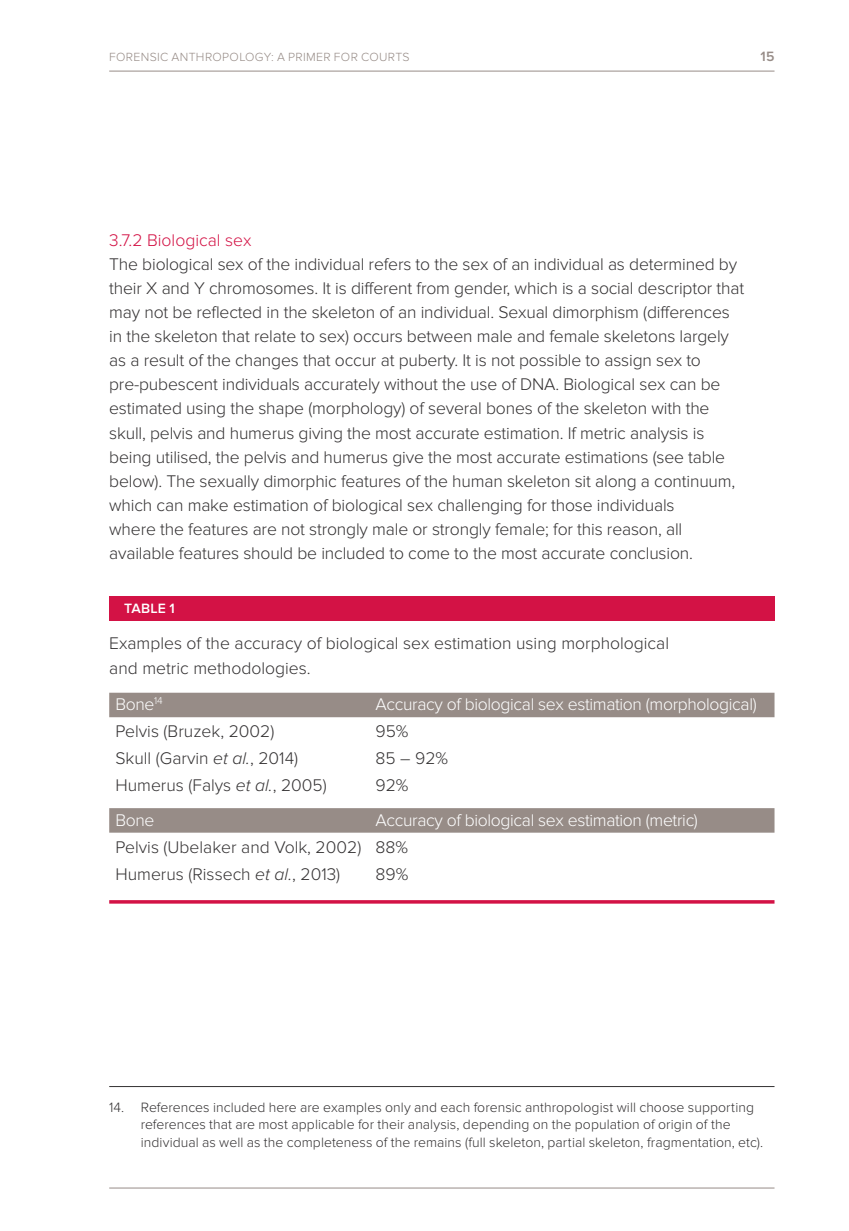
<style>
.page{position:relative;width:849px;height:1231px;background:#fff}
.page>*{position:absolute;margin:0;border:0;box-sizing:border-box;transform-origin:0 0}
.t1{font:300 17.5px/24.2px "Proxima Nova";letter-spacing:-.01em;color:#333132}
.t2{font:300 17.5px "Proxima Nova";letter-spacing:-.02em;color:#fff}
.t3{font:300 17.5px "Proxima Nova";color:#d31245}
.t4{font:300 14px/17.5px "Proxima Nova";letter-spacing:.005em;color:#333132}
.t5{font:600 14px "Proxima Nova";letter-spacing:.015em;color:#fff}
.t6{font:600 14px "Proxima Nova";color:#978c87}
.t7{font:300 12.25px "Proxima Nova";letter-spacing:.025em;color:#978c87}
.s1{font-style:italic}
</style>
<div class="page">
<hr style="left:109px;top:1187px;width:665px;height:1px;background:#978c87">
<hr style="left:109px;top:71px;width:665px;height:1px;background:#978c87">
<hr style="left:109px;top:1086px;width:665px;height:1px;background:#333132">
<div style="left:109px;top:595px;width:665px;height:25px;background:#d31245"></div>
<div style="left:109px;top:692px;width:665px;height:25px;background:#978c87"></div>
<div style="left:109px;top:808px;width:665px;height:24px;background:#978c87"></div>
<hr style="left:109px;top:900px;width:665px;height:3px;background:#d31245">
<p class="t7" style="left:109px;top:50px;width:302px">FORENSIC ANTHROPOLOGY: A PRIMER FOR COURTS</p>
<p class="t6" style="left:760px;top:48px;width:15px">15</p>
<p class="t3" style="left:109px;top:230px;width:144px">3.7.2 Biological sex</p>
<p class="t1" style="left:109px;top:252px;width:636px">The biological sex of the individual refers to the sex of an individual as determined by their X and Y chromosomes. It is different from gender, which is a social descriptor that may not be reflected in the skeleton of an individual. Sexual dimorphism (differences in the skeleton that relate to sex) occurs between male and female skeletons largely as a result of the changes that occur at puberty. It is not possible to assign sex to pre-pubescent individuals accurately without the use of DNA. Biological sex can be estimated using the shape (morphology) of several bones of the skeleton with the skull, pelvis and humerus giving the most accurate estimation. If metric analysis is being utilised, the pelvis and humerus give the most accurate estimations (see table below). The sexually dimorphic features of the human skeleton sit along a continuum, which can make estimation of biological sex challenging for those individuals<br>where the features are not strongly male or strongly female; for this reason, all available features should be included to come to the most accurate conclusion.</p>
<p class="t5" style="left:124px;top:600px;width:52px">TABLE 1</p>
<p class="t1" style="left:109px;top:631px;width:561px">Examples of the accuracy of biological sex estimation using morphological and metric methodologies.</p>
<p class="t2" style="left:115px;top:694px;width:49px">Bone<sup>14</sup></p>
<p class="t2" style="left:375px;top:694px;width:382px">Accuracy of biological sex estimation (morphological)</p>
<p class="t1" style="left:115px;top:719px;width:160px">Pelvis (Bruzek, 2002)</p>
<p class="t1" style="left:375px;top:719px;width:35px">95%</p>
<p class="t1" style="left:115px;top:746px;width:184px">Skull (Garvin <span class="s1">et al.</span>, 2014)</p>
<p class="t1" style="left:375px;top:746px;width:74px">85 – 92%</p>
<p class="t1" style="left:115px;top:773px;width:213px">Humerus (Falys <span class="s1">et al.</span>, 2005)</p>
<p class="t1" style="left:375px;top:773px;width:35px">92%</p>
<p class="t2" style="left:115px;top:809px;width:41px">Bone</p>
<p class="t2" style="left:375px;top:809px;width:324px">Accuracy of biological sex estimation (metric)</p>
<p class="t1" style="left:115px;top:833px;width:294px;line-height:26.9px">Pelvis (Ubelaker and Volk, 2002) 88%<br>Humerus (Rissech <span class="s1">et al.</span>, 2013)</p>
<p class="t1" style="left:375px;top:861px;width:34px">89%</p>
<p class="t4" style="left:141px;top:1098px;width:623px;text-indent:-31px">14. References included here are examples only and each forensic anthropologist will choose supporting references that are most applicable for their analysis, depending on the population of origin of the individual as well as the completeness of the remains (full skeleton, partial skeleton, fragmentation, etc).</p>
</div>
